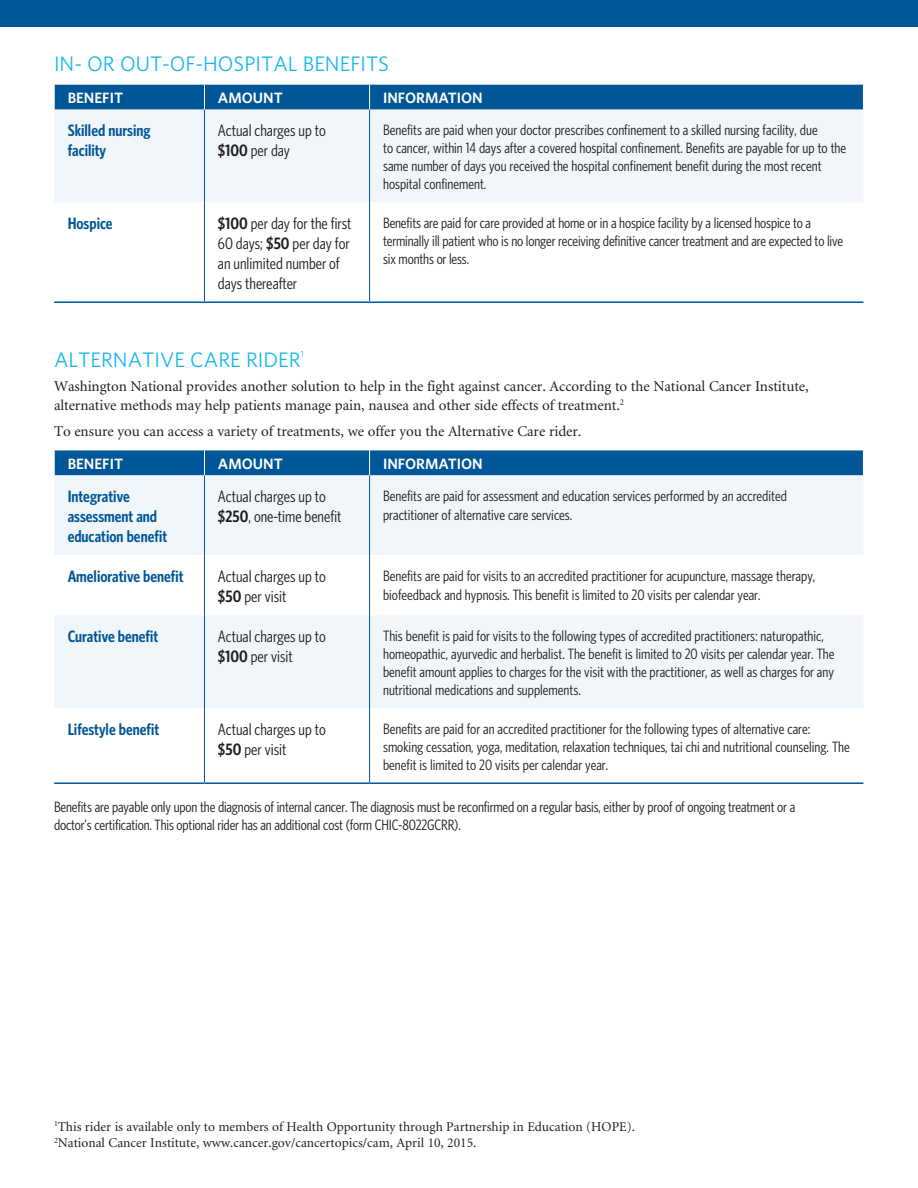
<style>
.page{position:relative;width:918px;height:1188px;background:#fff}
.page>*{position:absolute;margin:0;border:0;box-sizing:border-box;transform-origin:0 0}
.t1{font:21px "Whitney";color:#16b6eb}
.t2{font:16.5px/19.8px "Whitney Condensed";color:#231f20}
.t3{font:600 16.5px/19.8px "Whitney Condensed";color:#005696}
.t4{font:15px/18px "Whitney Condensed";color:#231f20}
.t5{font:15px/19.5px "Minion";letter-spacing:-.005em;color:#231f20}
.t6{font:600 15px "Whitney";color:#fff}
.t7{font:13.5px/16.2px "Minion";color:#231f20}
.t8{font:8.7px "Whitney";color:#16b6eb}
.s1{font-weight:600}
</style>
<div class="page">
<div style="left:0;top:0;width:918px;height:27px;background:#005696"></div>
<div style="left:54px;top:110px;width:809px;height:93px;background:#f1f6fb"></div>
<div style="left:54px;top:85px;width:810px;height:25px;background:#005696"></div>
<hr style="left:204px;top:110px;width:1px;height:93px;background:#005696">
<hr style="left:369px;top:110px;width:1px;height:93px;background:#005696">
<hr style="left:204px;top:203px;width:1px;height:98px;background:#005696">
<hr style="left:369px;top:203px;width:1px;height:98px;background:#005696">
<hr style="left:54px;top:301px;width:150px;height:2px;background:#005696">
<hr style="left:204px;top:301px;width:166px;height:2px;background:#005696">
<hr style="left:370px;top:301px;width:493px;height:2px;background:#005696">
<div style="left:54px;top:475px;width:809px;height:80px;background:#f1f6fb"></div>
<svg style="left:54px;top:555px;width:809px;height:227px"></svg>
<hr style="left:54px;top:782px;width:150px;height:2px;background:#005696">
<hr style="left:204px;top:782px;width:166px;height:2px;background:#005696">
<hr style="left:370px;top:782px;width:493px;height:2px;background:#005696">
<div style="left:54px;top:450px;width:810px;height:25px;background:#005696"></div>
<hr style="left:204px;top:475px;width:1px;height:80px;background:#005696">
<hr style="left:369px;top:475px;width:1px;height:80px;background:#005696">
<hr style="left:204px;top:555px;width:1px;height:60px;background:#005696">
<hr style="left:369px;top:555px;width:1px;height:60px;background:#005696">
<hr style="left:204px;top:615px;width:1px;height:93px;background:#005696">
<hr style="left:369px;top:615px;width:1px;height:93px;background:#005696">
<hr style="left:204px;top:708px;width:1px;height:74px;background:#005696">
<hr style="left:369px;top:708px;width:1px;height:74px;background:#005696">
<h1 class="t1" style="left:54px;top:51px;width:336px">IN- OR OUT-OF-HOSPITAL BENEFITS</h1>
<p class="t6" style="left:68px;top:89px;width:57px">BENEFIT</p>
<p class="t6" style="left:218px;top:89px;width:66px">AMOUNT</p>
<p class="t6" style="left:383px;top:89px;width:101px">INFORMATION</p>
<p class="t3" style="left:68px;top:121px;width:85px">Skilled nursing facility</p>
<p class="t2" style="left:218px;top:121px;width:109px">Actual charges up to <span class="s1">$100</span> per day</p>
<p class="t4" style="left:383px;top:121px;width:465px">Benefits are paid when your doctor prescribes confinement to a skilled nursing facility, due<br>to cancer, within 14 days after a covered hospital confinement. Benefits are payable for up to the same number of days you received the hospital confinement benefit during the most recent hospital confinement.</p>
<p class="t3" style="left:68px;top:214px;width:46px">Hospice</p>
<p class="t2" style="left:218px;top:214px;width:135px"><span class="s1">$100</span> per day for the first<br>60 days; <span class="s1">$50</span> per day for an unlimited number of days thereafter</p>
<p class="t4" style="left:383px;top:214px;width:462px">Benefits are paid for care provided at home or in a hospice facility by a licensed hospice to a terminally ill patient who is no longer receiving definitive cancer treatment and are expected to live six months or less.</p>
<h1 class="t1" style="left:54px;top:347px;width:248px">ALTERNATIVE CARE RIDER</h1>
<p class="t8" style="left:301px;top:349px;width:5px">1</p>
<p class="t5" style="left:54px;top:377px;width:756px">Washington National provides another solution to help in the fight against cancer. According to the National Cancer Institute, alternative methods may help patients manage pain, nausea and other side effects of treatment.<sup>2</sup></p>
<p class="t5" style="left:54px;top:422px;width:529px">To ensure you can access a variety of treatments, we offer you the Alternative Care rider.</p>
<p class="t6" style="left:68px;top:455px;width:57px">BENEFIT</p>
<p class="t6" style="left:218px;top:455px;width:66px">AMOUNT</p>
<p class="t6" style="left:383px;top:455px;width:101px">INFORMATION</p>
<p class="t3" style="left:68px;top:486px;width:101px">Integrative assessment and education benefit</p>
<p class="t2" style="left:218px;top:486px;width:125px">Actual charges up to <span class="s1">$250</span>, one-time benefit</p>
<p class="t4" style="left:383px;top:486px;width:405px;line-height:19.5px">Benefits are paid for assessment and education services performed by an accredited practitioner of alternative care services.</p>
<p class="t3" style="left:68px;top:566px;width:118px">Ameliorative benefit</p>
<p class="t2" style="left:218px;top:566px;width:109px">Actual charges up to <span class="s1">$50</span> per visit</p>
<p class="t4" style="left:383px;top:566px;width:434px;line-height:19.5px">Benefits are paid for visits to an accredited practitioner for acupuncture, massage therapy, biofeedback and hypnosis. This benefit is limited to 20 visits per calendar year.</p>
<p class="t3" style="left:68px;top:626px;width:92px">Curative benefit</p>
<p class="t2" style="left:218px;top:626px;width:109px">Actual charges up to <span class="s1">$100</span> per visit</p>
<p class="t4" style="left:383px;top:626px;width:453px">This benefit is paid for visits to the following types of accredited practitioners: naturopathic, homeopathic, ayurvedic and herbalist. The benefit is limited to 20 visits per calendar year. The benefit amount applies to charges for the visit with the practitioner, as well as charges for any nutritional medications and supplements.</p>
<p class="t3" style="left:68px;top:719px;width:93px">Lifestyle benefit</p>
<p class="t2" style="left:218px;top:719px;width:109px">Actual charges up to <span class="s1">$50</span> per visit</p>
<p class="t4" style="left:383px;top:719px;width:468px">Benefits are paid for an accredited practitioner for the following types of alternative care: smoking cessation, yoga, meditation, relaxation techniques, tai chi and nutritional counseling. The benefit is limited to 20 visits per calendar year.</p>
<p class="t4" style="left:54px;top:797px;width:743px">Benefits are payable only upon the diagnosis of internal cancer. The diagnosis must be reconfirmed on a regular basis, either by proof of ongoing treatment or a doctor’s certification. This optional rider has an additional cost (form CHIC-8022GCRR).</p>
<p class="t7" style="left:54px;top:1119px;width:582px"><sup>1</sup>This rider is available only to members of Health Opportunity through Partnership in Education (HOPE).<br><sup>2</sup>National Cancer Institute, www.cancer.gov/cancertopics/cam, April 10, 2015.</p>
</div>
